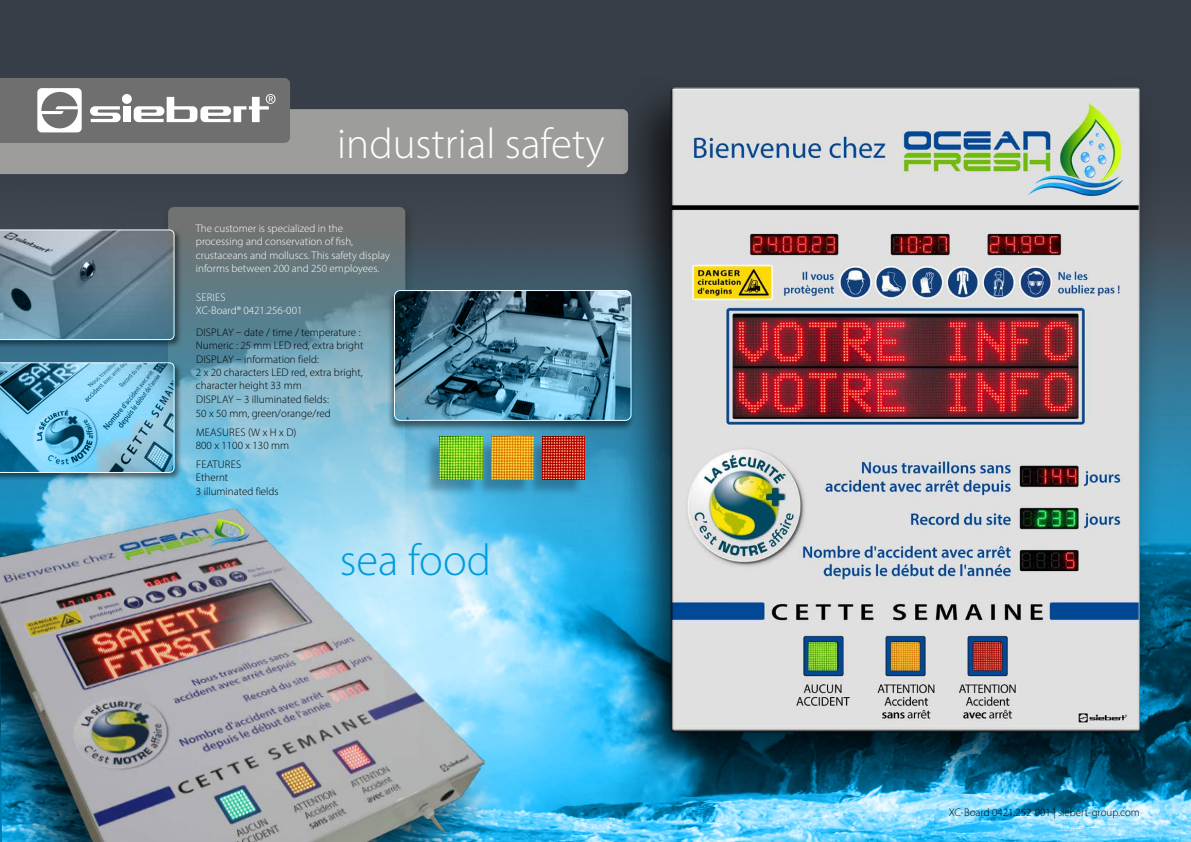
<style>
.page{position:relative;width:1191px;height:842px;background:#383e47}
.page>*{position:absolute;margin:0;border:0;box-sizing:border-box;transform-origin:0 0}
.t1{font:300 44.6px "Myriad Pro";color:#009bd9}
.t2{font:300 43px "Myriad Pro";color:#fff}
.t3{font:300 11px/13.5px "Myriad Pro";color:#000}
.t4{font:300 11px/13.2px "Myriad Pro";color:#fff}
</style>
<div class="page">
<img style="left:0;top:174px;width:1191px;height:668px">
<div style="left:0;top:109px;width:616px;height:65px;background:#9d9d9c"></div>
<div style="left:616px;top:73px;width:544px;height:721px;background:#000;opacity:.75"></div>
<div style="left:669px;top:87px;width:471px;height:645px;background:#000;opacity:.75"></div>
<div style="left:423px;top:439px;width:58px;height:58px;background:#000;opacity:.27"></div>
<img style="left:439px;top:437px;width:43px;height:42px">
<div style="left:475px;top:439px;width:57px;height:58px;background:#000;opacity:.27"></div>
<img style="left:491px;top:437px;width:43px;height:42px">
<div style="left:526px;top:439px;width:57px;height:58px;background:#000;opacity:.27"></div>
<img style="left:542px;top:437px;width:43px;height:42px">
<div style="left:0;top:228px;width:183px;height:120px;background:#000;opacity:.51"></div>
<svg style="left:0;top:230px;width:174px;height:110px;background:#6c8898"></svg>
<div style="left:0;top:361px;width:183px;height:120px;background:#000;opacity:.51"></div>
<svg style="left:0;top:362px;width:174px;height:111px;background:#6db3d2"></svg>
<img style="left:0;top:485px;width:507px;height:357px">
<div style="left:387px;top:290px;width:248px;height:142px;background:#000;opacity:.51"></div>
<img style="left:394px;top:291px;width:237px;height:129px">
<div style="left:394px;top:290px;width:237px;height:131px;border:1px solid #fff;border-radius:6px"></div>
<svg style="left:0;top:78px;width:290px;height:65px;background:#878686"></svg>
<h2 class="t2" style="left:337px;top:118px;width:269px">industrial safety</h2>
<p class="t4" style="left:196px;top:222px;width:195px">The customer is specialized in the processing and conservation of fish, crustaceans and molluscs. This safety display informs between 200 and 250 employees.</p>
<p class="t4" style="left:196px;top:291px;width:108px">SERIES<br>XC-Board® 0421.256-001</p>
<p class="t3" style="left:196px;top:325px;width:169px">DISPLAY – date / time / temperature :<br>Numeric : 25 mm LED red, extra bright<br>DISPLAY – information field:<br>2 x 20 characters LED red, extra bright, character height 33 mm<br>DISPLAY – 3 illuminated fields:<br>50 x 50 mm, green/orange/red</p>
<p class="t3" style="left:196px;top:425px;width:102px;line-height:13.2px">MEASURES (W x H x D)<br>800 x 1100 x 130 mm</p>
<p class="t3" style="left:196px;top:458px;width:84px">FEATURES<br>Ethernt<br>3 illuminated fields</p>
<h1 class="t1" style="left:340px;top:533px;width:153px">sea food</h1>
<p class="t3" style="left:949px;top:805px;width:193px">XC-Board 0421.252-001 | siebert-group.com</p>
</div>
